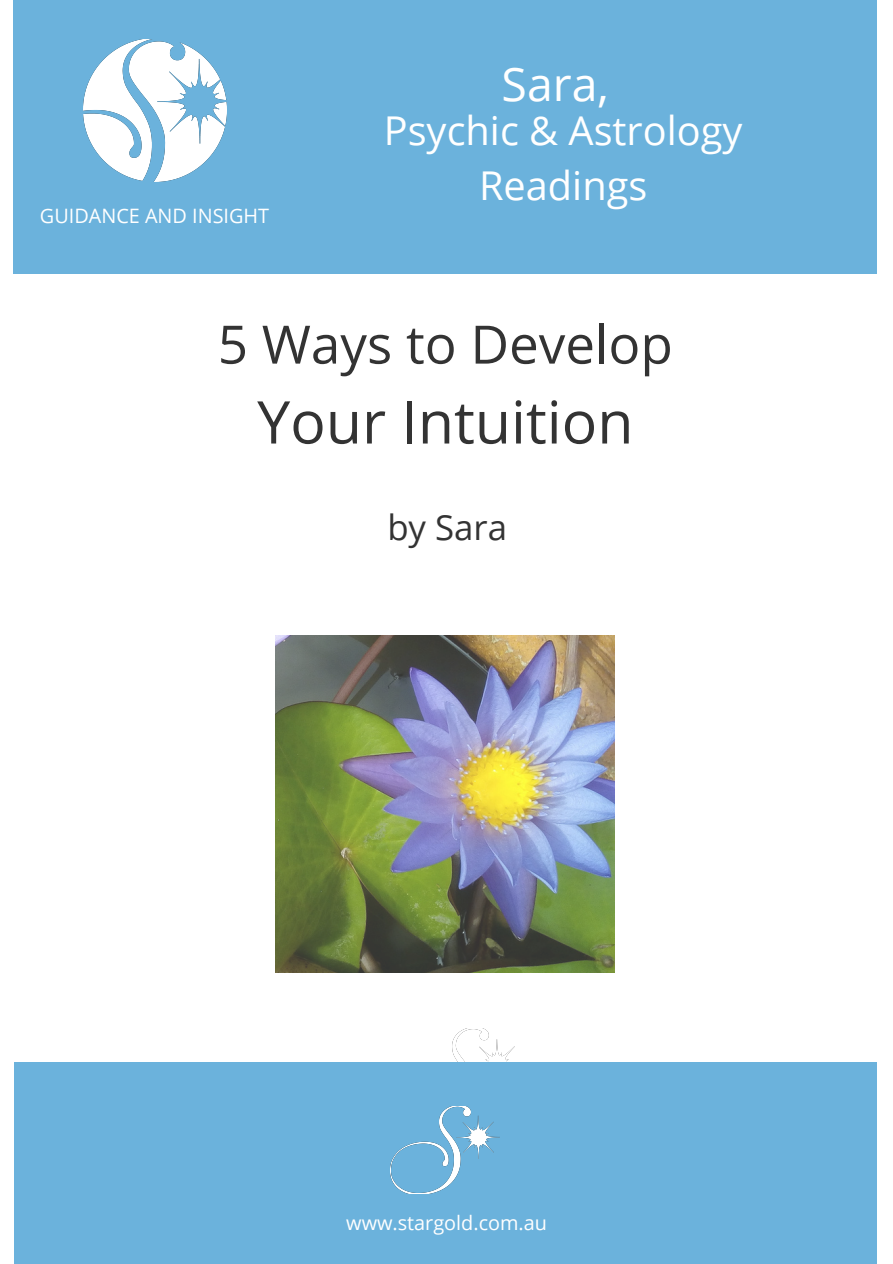
<style>
.page{position:relative;width:893px;height:1264px;background:#fff}
.page>*{position:absolute;margin:0;border:0;box-sizing:border-box;transform-origin:0 0}
.t1{font:58.95px "Open Sans";color:#333}
.t2{font:52.95px "Open Sans";color:#333}
.t3{font:46.35px "Open Sans";color:#fff}
.t4{font:39.75px/55.2px "Open Sans";color:#fff;text-align:center}
.t5{font:34.8px "Open Sans";color:#333}
.t6{font:19.8px "Open Sans";color:#fff}
</style>
<div class="page">
<img style="left:452px;top:1028px;width:63px;height:34px">
<div style="left:0;top:0;width:892px;height:273px;background:#6bb2dc"></div>
<div style="left:0;top:0;width:13px;height:273px;background:#fff"></div>
<div style="left:877px;top:0;width:15px;height:273px;background:#fff"></div>
<div style="left:0;top:1062px;width:892px;height:201px;background:#6bb2dc"></div>
<div style="left:0;top:1062px;width:14px;height:201px;background:#fff"></div>
<div style="left:877px;top:1062px;width:15px;height:201px;background:#fff"></div>
<img style="left:83px;top:39px;width:143px;height:143px">
<img style="left:391px;top:1106px;width:108px;height:87px">
<img style="left:275px;top:635px;width:339px;height:337px">
<h1 class="t6" style="left:40px;top:202px;width:231px">GUIDANCE AND INSIGHT</h1>
<p class="t3" style="left:501px;top:51px;width:109px">Sara,</p>
<h4 class="t4" style="left:384px;top:102px;width:360px">Psychic &amp; Astrology<br>Readings</h4>
<p class="t2" style="left:218px;top:307px;width:456px">5 Ways to Develop</p>
<p class="t1" style="left:257px;top:380px;width:377px">Your Intuition</p>
<p class="t5" style="left:387px;top:502px;width:121px">by Sara</p>
<p class="t6" style="left:346px;top:1209px;width:202px">www.stargold.com.au</p>
</div>
